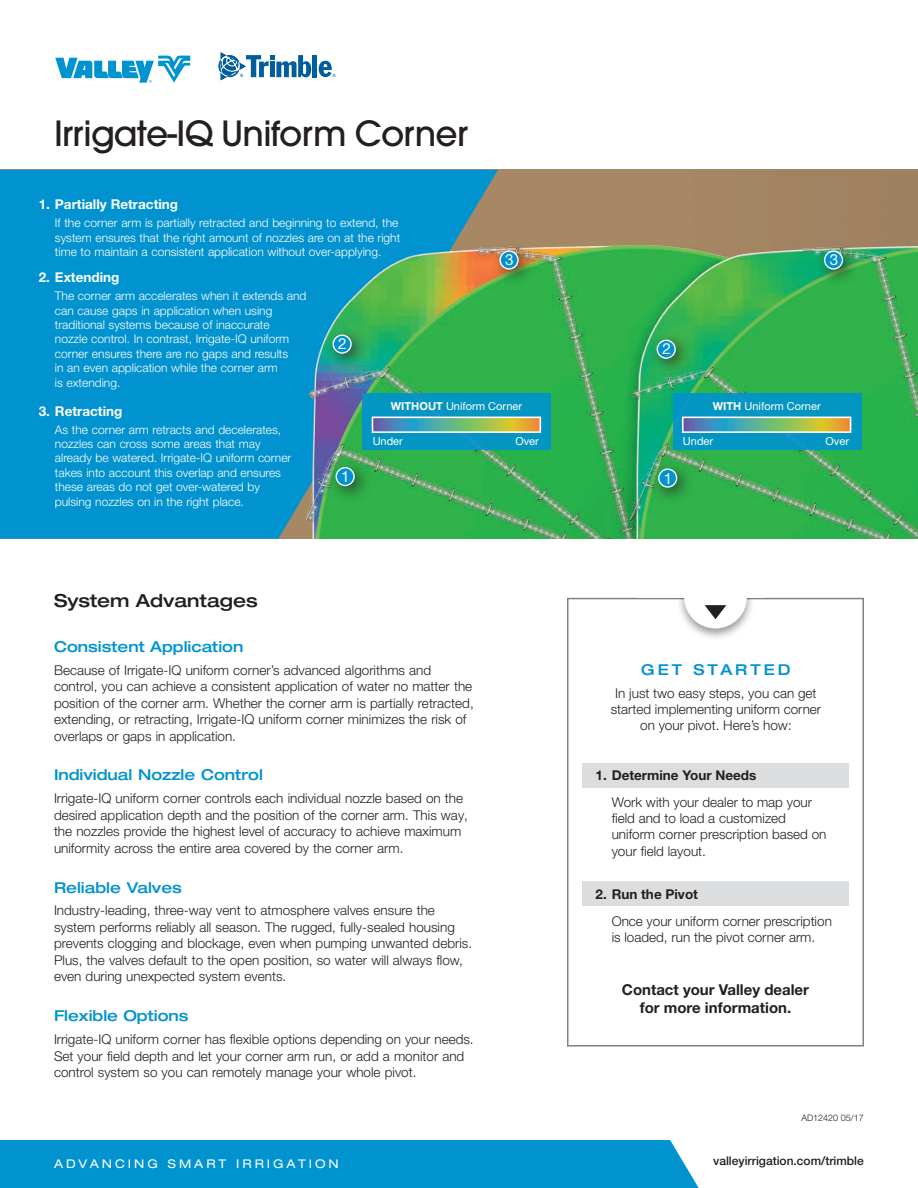
<style>
.page{position:relative;width:918px;height:1188px;background:#fff}
.page>*{position:absolute;margin:0;border:0;box-sizing:border-box;transform-origin:0 0}
.MainHeadFront{font:500 34.5px "Avant Garde";letter-spacing:-.02em;color:#231f20}
.Header2-Caps{font:500 expanded 18px "Helvetica Neue LT Pro";color:#231f20}
.NumbersInCircles{font:15.3px "Helvetica Neue LT Pro";color:#fff}
.t1{font:700 15px/18px "Helvetica Neue LT Pro";color:#231f20;text-align:center}
.Body{font:500 expanded 15px "Helvetica Neue LT Pro";color:#0093d0}
.Header3{font:500 expanded 15px "Helvetica Neue LT Pro";color:#0093d0}
.MainHeadWhite{font:500 expanded 15px "Helvetica Neue LT Pro";letter-spacing:.2em;color:#0093d0}
.Body-2{font:300 13.5px/16.5px "Helvetica Neue LT Pro";color:#231f20}
.SmallerWhiteBody{font:300 13.5px/16.2px "Helvetica Neue LT Pro";color:#231f20}
.BodyWhite{font:300 13.5px/16.2px "Helvetica Neue LT Pro";color:#231f20;text-align:center}
.Header3-Caps_White{font:700 13.5px "Helvetica Neue LT Pro";color:#fff}
.WhiteSubHead{font:700 13.5px "Helvetica Neue LT Pro";color:#231f20}
.SmallerWhiteBody-2{font:300 12px/14.4px "Helvetica Neue LT Pro";color:#fff}
.t2{font:500 12px "Helvetica Neue LT Pro";color:#231f20}
.t3{font:expanded 12px "Helvetica Neue LT Pro";letter-spacing:.25em;color:#fff}
.Header3-Caps_White-2{font:10.95px "Helvetica Neue LT Pro";color:#fff}
.SubHeading_MAIN{font:10.95px "Helvetica Neue LT Pro";color:#fff}
.t4{font:300 9px "Helvetica Neue LT Pro";color:#231f20}
.s1{font-weight:700}
</style>
<div class="page">
<div style="left:0;top:1140px;width:699px;height:48px;background:#0093d0"></div>
<svg style="left:55px;top:56px;width:135px;height:27px"></svg>
<hr style="left:313px;top:55px;width:4px;height:22px;background:#005e9e">
<svg style="left:219px;top:52px;width:92px;height:28px"></svg>
<svg style="left:319px;top:61px;width:17px;height:16px"></svg>
<div style="left:582px;top:763px;width:267px;height:24px;background:#dcdddf"></div>
<div style="left:582px;top:882px;width:267px;height:24px;background:#dcdddf"></div>
<div style="left:0;top:170px;width:498px;height:369px;background:#0093d0"></div>
<img style="left:285px;top:180px;width:633px;height:359px">
<div style="left:567px;top:598px;width:297px;height:449px;border:2px solid #808285"></div>
<div style="left:363px;top:393px;width:188px;height:57px;background:#0496c2"></div>
<svg style="left:375px;top:420px;width:163px;height:10px;background:#7ea97b"></svg>
<div style="left:372px;top:417px;width:169px;height:16px;border:2px solid #fff"></div>
<div style="left:673px;top:393px;width:188px;height:57px;background:#0496c2"></div>
<svg style="left:685px;top:420px;width:163px;height:10px;background:#7ea97b"></svg>
<div style="left:682px;top:417px;width:169px;height:16px;border:2px solid #fff"></div>
<div style="left:676px;top:595px;width:79px;height:46px;background:#231f20;opacity:.45"></div>
<svg style="left:684px;top:597px;width:63px;height:31px"></svg>
<div style="left:638px;top:574px;width:128px;height:23px;background:#fff"></div>
<div style="left:327px;top:458px;width:45px;height:46px;background:#231f20;opacity:.75"></div>
<div style="left:336px;top:468px;width:18px;height:18px;background:#0093d0;border-radius:50%"></div>
<div style="left:336px;top:467px;width:19px;height:19px;border:1px solid #fff;border-radius:50%"></div>
<div style="left:490px;top:241px;width:46px;height:46px;background:#231f20;opacity:.75"></div>
<svg style="left:500px;top:251px;width:18px;height:18px"></svg>
<div style="left:499px;top:250px;width:20px;height:20px;border:1px solid #fff;border-radius:50%"></div>
<div style="left:324px;top:325px;width:45px;height:46px;background:#231f20;opacity:.75"></div>
<div style="left:333px;top:335px;width:18px;height:18px;background:#0093d0;border-radius:50%"></div>
<div style="left:333px;top:335px;width:19px;height:19px;border:1px solid #fff;border-radius:50%"></div>
<div style="left:649px;top:460px;width:46px;height:45px;background:#231f20;opacity:.75"></div>
<div style="left:659px;top:469px;width:18px;height:18px;background:#0093d0;border-radius:50%"></div>
<div style="left:658px;top:469px;width:19px;height:19px;border:1px solid #fff;border-radius:50%"></div>
<div style="left:815px;top:241px;width:46px;height:46px;background:#231f20;opacity:.75"></div>
<div style="left:825px;top:251px;width:17px;height:18px;background:#0093d0;border-radius:50%"></div>
<div style="left:824px;top:250px;width:19px;height:20px;border:1px solid #fff;border-radius:50%"></div>
<div style="left:648px;top:330px;width:46px;height:46px;background:#231f20;opacity:.75"></div>
<div style="left:657px;top:340px;width:18px;height:18px;background:#0093d0;border-radius:50%"></div>
<div style="left:657px;top:340px;width:19px;height:19px;border:1px solid #fff;border-radius:50%"></div>
<p class="MainHeadFront" style="left:54px;top:112px;width:416px">Irrigate-IQ Uniform Corner</p>
<p class="Header3-Caps_White" style="left:39px;top:196px;width:141px">1. Partially Retracting</p>
<p class="SmallerWhiteBody-2" style="left:55px;top:215px;width:347px">If the corner arm is partially retracted and beginning to extend, the system ensures that the right amount of nozzles are on at the right time to maintain a consistent application without over-applying.</p>
<p class="Header3-Caps_White" style="left:39px;top:269px;width:82px">2. Extending</p>
<p class="SmallerWhiteBody-2" style="left:55px;top:288px;width:253px">The corner arm accelerates when it extends and can cause gaps in application when using traditional systems because of inaccurate<br>nozzle control. In contrast, Irrigate-IQ uniform corner ensures there are no gaps and results<br>in an even application while the corner arm<br>is extending.</p>
<p class="Header3-Caps_White" style="left:39px;top:402px;width:85px">3. Retracting</p>
<p class="SmallerWhiteBody-2" style="left:55px;top:422px;width:238px">As the corner arm retracts and decelerates, nozzles can cross some areas that may already be watered. Irrigate-IQ uniform corner takes into account this overlap and ensures these areas do not get over-watered by pulsing nozzles on in the right place.</p>
<p class="NumbersInCircles" style="left:505px;top:250px;width:10px">3</p>
<p class="NumbersInCircles" style="left:338px;top:334px;width:10px">2</p>
<p class="Header3-Caps_White-2" style="left:391px;top:399px;width:133px"><span class="s1">WITHOUT</span> Uniform Corner</p>
<p class="SubHeading_MAIN" style="left:373px;top:435px;width:32px">Under</p>
<p class="SubHeading_MAIN" style="left:515px;top:435px;width:25px">Over</p>
<p class="NumbersInCircles" style="left:341px;top:467px;width:10px">1</p>
<p class="Header2-Caps" style="left:54px;top:589px;width:205px">System Advantages</p>
<p class="Header3" style="left:54px;top:637px;width:191px">Consistent Application</p>
<p class="Body-2" style="left:54px;top:661px;width:421px">Because of Irrigate-IQ uniform corner’s advanced algorithms and control, you can achieve a consistent application of water no matter the position of the corner arm. Whether the corner arm is partially retracted, extending, or retracting, Irrigate‑IQ uniform corner minimizes the risk of overlaps or gaps in application.</p>
<p class="Body" style="left:54px;top:765px;width:211px">Individual Nozzle Control</p>
<p class="Body-2" style="left:54px;top:790px;width:416px">Irrigate-IQ uniform corner controls each individual nozzle based on the desired application depth and the position of the corner arm. This way, the nozzles provide the highest level of accuracy to achieve maximum uniformity across the entire area covered by the corner arm.</p>
<p class="Body" style="left:54px;top:878px;width:129px">Reliable Valves</p>
<p class="Body-2" style="left:54px;top:902px;width:420px">Industry-leading, three-way vent to atmosphere valves ensure the system performs reliably all season. The rugged, fully-sealed housing prevents clogging and blockage, even when pumping unwanted debris.<br>Plus, the valves default to the open position, so water will always flow, even during unexpected system events.</p>
<p class="Header3" style="left:54px;top:1006px;width:136px">Flexible Options</p>
<p class="Body-2" style="left:54px;top:1031px;width:421px">Irrigate-IQ uniform corner has flexible options depending on your needs.<br>Set your field depth and let your corner arm run, or add a monitor and control system so you can remotely manage your whole pivot.</p>
<p class="NumbersInCircles" style="left:830px;top:250px;width:10px">3</p>
<p class="NumbersInCircles" style="left:662px;top:339px;width:10px">2</p>
<p class="NumbersInCircles" style="left:664px;top:469px;width:10px">1</p>
<p class="Header3-Caps_White-2" style="left:713px;top:399px;width:109px"><span class="s1">WITH</span> Uniform Corner</p>
<p class="SubHeading_MAIN" style="left:683px;top:435px;width:32px">Under</p>
<p class="SubHeading_MAIN" style="left:826px;top:435px;width:25px">Over</p>
<p class="MainHeadWhite" style="left:641px;top:660px;width:151px">GET STARTED</p>
<p class="BodyWhite" style="left:611px;top:685px;width:212px">In just two easy steps, you can get started implementing uniform corner on your pivot. Here’s how:</p>
<p class="WhiteSubHead" style="left:596px;top:767px;width:162px">1. Determine Your Needs</p>
<p class="SmallerWhiteBody" style="left:612px;top:794px;width:216px">Work with your dealer to map your field and to load a customized uniform corner prescription based on your field layout.</p>
<p class="WhiteSubHead" style="left:596px;top:885px;width:104px">2. Run the Pivot</p>
<p class="SmallerWhiteBody" style="left:612px;top:913px;width:222px">Once your uniform corner prescription is loaded, run the pivot corner arm.</p>
<p class="t1" style="left:622px;top:980px;width:189px">Contact your Valley dealer for more information.</p>
<p class="t4" style="left:801px;top:1112px;width:64px">AD12420 05/17</p>
<p class="t3" style="left:54px;top:1156px;width:286px">ADVANCING SMART IRRIGATION</p>
<p class="t2" style="left:713px;top:1154px;width:152px">valleyirrigation.com/trimble</p>
</div>
